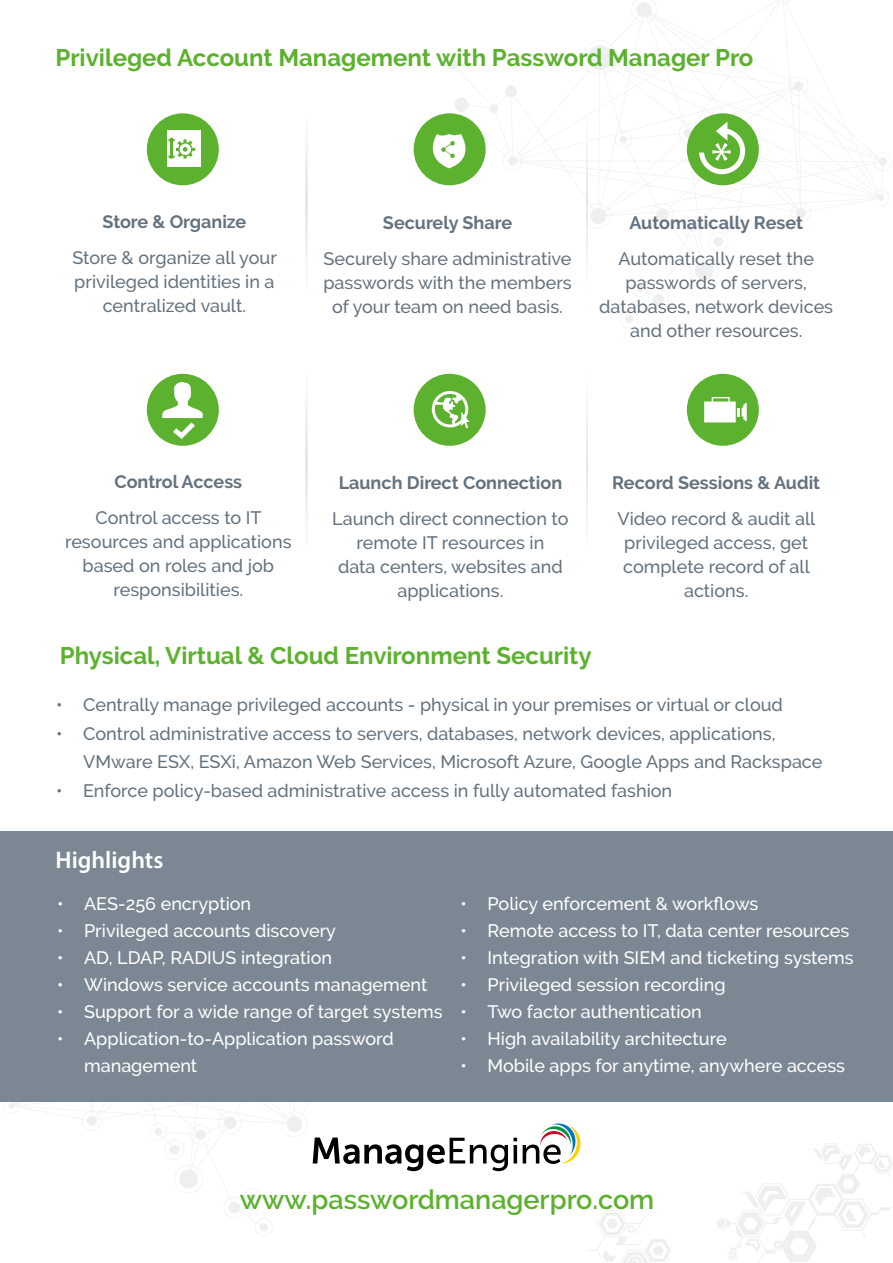
<style>
.page{position:relative;width:893px;height:1263px;background:#fff}
.page>*{position:absolute;margin:0;border:0;box-sizing:border-box;transform-origin:0 0}
.t1{font:51px "Myriad Pro";color:#fff}
.t2{font:600 27px "Raleway";color:#5cb12e}
.t3{font:700 24px "Raleway";color:#5cb12e}
.t4{font:600 24px "Myriad Pro";color:#fff}
.t5{font:500 18px/24px "Raleway";color:#63727e;text-align:center}
.t6{font:500 18px/27px "Raleway";color:#fff}
.t7{font:700 18px "Raleway";color:#63727e}
.t8{font:500 18px/24px "Raleway";color:#64727e;text-align:center}
.t9{font:700 18px "Raleway";color:#64727e}
</style>
<div class="page">
<div style="left:0;top:831px;width:893px;height:270px;background:#7b8894"></div>
<div style="left:414px;top:113px;width:72px;height:72px;background:#5cb12e;border-radius:50%"></div>
<div style="left:414px;top:374px;width:72px;height:72px;background:#5cb12e;border-radius:50%"></div>
<div style="left:687px;top:374px;width:72px;height:72px;background:#5cb12e;border-radius:50%"></div>
<div style="left:147px;top:113px;width:72px;height:72px;background:#5cb12e;border-radius:50%"></div>
<div style="left:147px;top:374px;width:72px;height:72px;background:#5cb12e;border-radius:50%"></div>
<div style="left:167px;top:130px;width:33px;height:36px;background:#fff"></div>
<svg style="left:422px;top:0;width:470px;height:328px"></svg>
<svg style="left:162px;top:382px;width:41px;height:57px"></svg>
<div style="left:432px;top:391px;width:36px;height:36px;border:3px solid #fff;border-radius:50%"></div>
<svg style="left:434px;top:394px;width:36px;height:34px"></svg>
<svg style="left:704px;top:397px;width:43px;height:25px"></svg>
<hr style="left:306px;top:106px;width:1px;height:192px;background:#f2f2f2">
<hr style="left:306px;top:366px;width:1px;height:191px;background:#f2f2f2">
<hr style="left:586px;top:106px;width:2px;height:192px;background:#f2f2f2">
<hr style="left:586px;top:367px;width:2px;height:191px;background:#f2f2f2">
<svg style="left:169px;top:138px;width:26px;height:21px"></svg>
<svg style="left:588px;top:1143px;width:305px;height:120px"></svg>
<svg style="left:1px;top:1101px;width:580px;height:135px"></svg>
<h3 class="t3" style="left:55px;top:44px;width:699px">Privileged Account Management with Password Manager Pro</h3>
<p class="t9" style="left:102px;top:211px;width:145px">Store &amp; Organize</p>
<p class="t5" style="left:72px;top:246px;width:206px">Store &amp; organize all your privileged identities in a centralized vault.</p>
<p class="t9" style="left:383px;top:212px;width:131px">Securely Share</p>
<p class="t8" style="left:323px;top:247px;width:250px">Securely share administrative passwords with the members of your team on need basis.</p>
<h1 class="t1" style="left:711px;top:129px;width:23px">*</h1>
<p class="t7" style="left:629px;top:212px;width:175px">Automatically Reset</p>
<p class="t5" style="left:599px;top:247px;width:235px">Automatically reset the passwords of servers, databases, network devices and other resources.</p>
<p class="t7" style="left:114px;top:472px;width:129px">Control Access</p>
<p class="t5" style="left:65px;top:506px;width:228px">Control access to IT resources and applications based on roles and job responsibilities.</p>
<p class="t7" style="left:339px;top:473px;width:225px">Launch Direct Connection</p>
<p class="t5" style="left:332px;top:507px;width:238px">Launch direct connection to remote IT resources in<br>data centers, websites and applications.</p>
<h3 class="t3" style="left:60px;top:642px;width:533px">Physical, Virtual &amp; Cloud Environment Security</h3>
<p class="t7" style="left:612px;top:473px;width:209px">Record Sessions &amp; Audit</p>
<p class="t5" style="left:618px;top:507px;width:199px">Video record &amp; audit all privileged access, get complete record of all actions.</p>
<p class="t5" style="left:56px;top:693px;width:728px">• Centrally manage privileged accounts - physical in your premises or virtual or cloud</p>
<p class="t5" style="left:83px;top:719px;width:741px;line-height:28.5px;text-align:left;text-indent:-27px">• Control administrative access to servers, databases, network devices, applications,<br>VMware ESX, ESXi, Amazon Web Services, Microsoft Azure, Google Apps and Rackspace</p>
<p class="t5" style="left:56px;top:778px;width:617px">• Enforce policy-based administrative access in fully automated fashion</p>
<h3 class="t4" style="left:55px;top:845px;width:109px">Highlights</h3>
<p class="t6" style="left:57px;top:890px;width:196px">• AES-256 encryption</p>
<p class="t6" style="left:57px;top:917px;width:280px">• Privileged accounts discovery</p>
<p class="t6" style="left:57px;top:944px;width:276px">• AD, LDAP, RADIUS integration</p>
<p class="t6" style="left:57px;top:971px;width:372px">• Windows service accounts management</p>
<p class="t6" style="left:57px;top:998px;width:387px">• Support for a wide range of target systems</p>
<p class="t6" style="left:84px;top:1025px;width:311px;text-indent:-27px">• Application-to-Application password management</p>
<p class="t6" style="left:461px;top:890px;width:299px">• Policy enforcement &amp; workflows</p>
<p class="t6" style="left:461px;top:917px;width:390px">• Remote access to IT, data center resources</p>
<p class="t6" style="left:461px;top:944px;width:394px">• Integration with SIEM and ticketing systems</p>
<p class="t6" style="left:461px;top:971px;width:266px">• Privileged session recording</p>
<p class="t6" style="left:461px;top:998px;width:243px">• Two factor authentication</p>
<p class="t6" style="left:461px;top:1025px;width:268px">• High availability architecture</p>
<p class="t6" style="left:461px;top:1052px;width:386px">• Mobile apps for anytime, anywhere access</p>
<h2 class="t2" style="left:240px;top:1184px;width:416px">www.passwordmanagerpro.com</h2>
</div>
